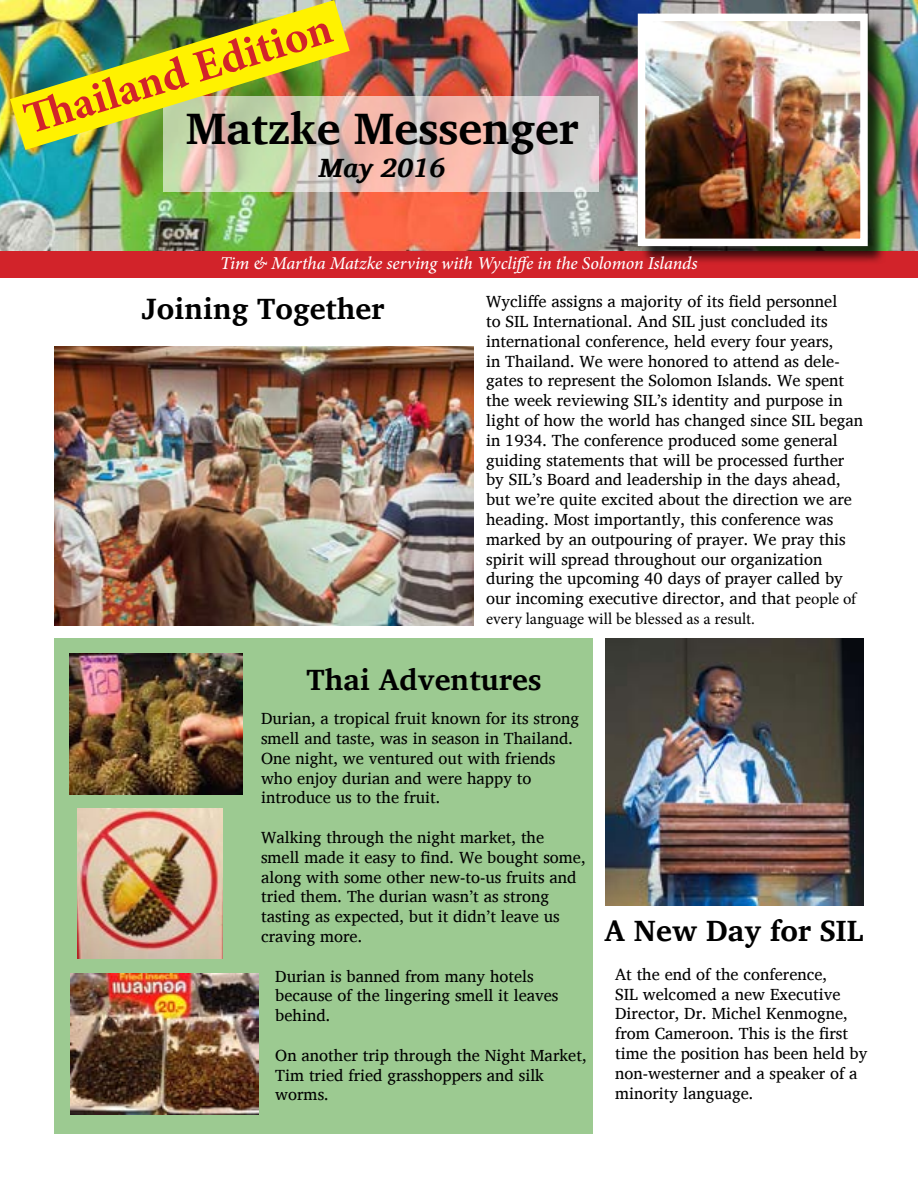
<style>
.page{position:relative;width:918px;height:1188px;background:#fff}
.page>*{position:absolute;margin:0;border:0;box-sizing:border-box;transform-origin:0 0}
.t1{font:700 45px "Charis SIL";color:#000}
.t2{font:700 45px "Minion Pro";color:#d2232a}
.t3{font:700 30px "Charis SIL";color:#000}
.t4{font:italic 700 27px "Charis SIL";color:#000}
.t5{font:italic 500 18px "Minion Pro";letter-spacing:-.01em;color:#fff}
.t6{font:16.5px/19.8px "Charis SIL";color:#000}
.t7{font:16.5px "Minion Pro";color:#000}
.s1{font-family:"Minion Pro"}
</style>
<div class="page">
<div style="left:54px;top:638px;width:539px;height:496px;background:#9cca91"></div>
<div style="left:0;top:250px;width:918px;height:28px;background:#d2232a"></div>
<img style="left:0;top:1px;width:918px;height:250px">
<svg style="left:163px;top:97px;width:435px;height:95px;background:#dbc4ba"></svg>
<div style="left:640px;top:16px;width:246px;height:249px;background:#000;opacity:.75"></div>
<img style="left:647px;top:23px;width:212px;height:214px">
<div style="left:638px;top:14px;width:230px;height:232px;border:8px solid #fff"></div>
<img style="left:10px;top:0;width:340px;height:150px">
<img style="left:605px;top:638px;width:259px;height:267px">
<img style="left:54px;top:346px;width:419px;height:280px">
<img style="left:78px;top:808px;width:145px;height:150px">
<img style="left:69px;top:654px;width:173px;height:140px">
<img style="left:71px;top:974px;width:187px;height:140px">
<h1 class="t2" style="left:16px;top:90px;width:321px;rotate:-17deg">Th ailand Edition</h1>
<h1 class="t1" style="left:186px;top:102px;width:394px">Matzke Messenger</h1>
<h3 class="t4" style="left:319px;top:152px;width:128px">May 2016</h3>
<p class="t5" style="left:220px;top:251px;width:479px">Tim &amp; Martha Matzke serving with Wycliffe in the Solomon Islands</p>
<h2 class="t3" style="left:141px;top:292px;width:244px">Joining Together</h2>
<p class="t6" style="left:486px;top:292px;width:379px">Wycliffe assigns a majority of its field personnel<br>to SIL International. And SIL just concluded its international conference, held every four years,<br>in Thailand. We were honored to attend as dele&shy;gates to represent the Solomon Islands. We spent the week reviewing SIL’s identity and purpose in light of how the world has changed since SIL began in 1934. The conference produced some general guiding statements that will be processed further by SIL’s Board and leadership in the days ahead, but we’re quite excited about the direction we are heading. Most importantly, this conference was marked by an outpouring of prayer. We pray this spirit will spread throughout our organization during the upcoming 40 days of prayer called by our incoming executive director, and that <span class="s1">people of</span></p>
<p class="t7" style="left:486px;top:608px;width:270px">every language will be blessed as a result.</p>
<h2 class="t3" style="left:306px;top:662px;width:236px">Thai Adventures</h2>
<p class="t6" style="left:261px;top:709px;width:320px">Durian, a tropical fruit known for its strong smell and taste, was in season in Thailand.<br>One night, we ventured out with friends who enjoy durian and were happy to introduce us to the fruit.</p>
<p class="t6" style="left:261px;top:827px;width:326px">Walking through the night market, the smell made it easy to find. We bought some, along with some other new-to-us fruits and tried them. The durian wasn’t as strong tasting as expected, but it didn’t leave us craving more.</p>
<p class="t6" style="left:275px;top:966px;width:285px">Durian is banned from many hotels because of the lingering smell it leaves behind.</p>
<p class="t6" style="left:275px;top:1045px;width:313px">On another trip through the Night Market,<br>Tim tried fried grasshoppers and silk worms.</p>
<h2 class="t3" style="left:604px;top:913px;width:260px">A New Day for SIL</h2>
<p class="t6" style="left:615px;top:964px;width:254px">At the end of the conference,<br>SIL welcomed a new Executive<br>Director, Dr. Michel Kenmogne, from Cameroon. This is the first time the position has been held by non-westerner and a speaker of a minority language.</p>
</div>
